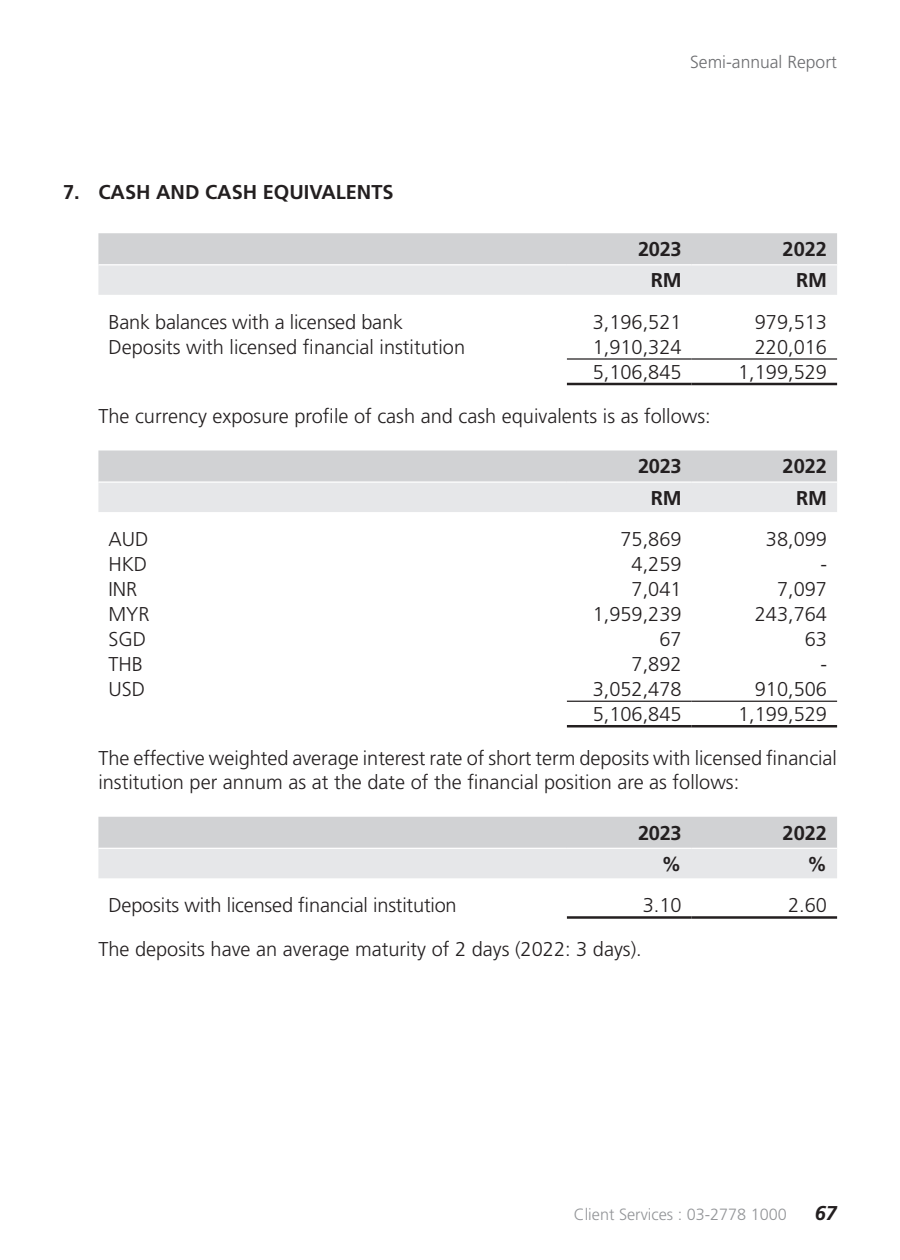
<style>
.page{position:relative;width:900px;height:1260px;background:#fff}
.page>*{position:absolute;margin:0;border:0;box-sizing:border-box;transform-origin:0 0}
.t1{font:300 20px/44px "Frutiger LT Std";color:#231f20}
.t2{font:700 20px "Frutiger LT Std";color:#231f20}
.t3{font:italic 700 20px "Frutiger LT Std";color:#231f20}
.t4{font:300 17.5px "Frutiger LT Std";color:#6c6d70}
.t5{font:300 16.25px "Frutiger LT Std";color:#939598}
</style>
<div class="page">
<svg style="left:98px;top:233px;width:739px;height:62px;background:#dbdcde"></svg>
<hr style="left:98px;top:264px;width:469px;height:1px;background:#fff">
<hr style="left:567px;top:264px;width:125px;height:1px;background:#fff">
<hr style="left:692px;top:264px;width:145px;height:1px;background:#fff">
<hr style="left:567px;top:358px;width:125px;height:2px;background:#231f20">
<hr style="left:692px;top:358px;width:145px;height:2px;background:#231f20">
<hr style="left:567px;top:383px;width:125px;height:2px;background:#231f20">
<hr style="left:692px;top:383px;width:145px;height:2px;background:#231f20">
<svg style="left:98px;top:451px;width:739px;height:61px;background:#dbdcde"></svg>
<hr style="left:98px;top:481px;width:469px;height:2px;background:#fff">
<hr style="left:567px;top:481px;width:125px;height:2px;background:#fff">
<hr style="left:692px;top:481px;width:145px;height:2px;background:#fff">
<hr style="left:567px;top:725px;width:125px;height:2px;background:#231f20">
<hr style="left:692px;top:725px;width:145px;height:2px;background:#231f20">
<hr style="left:567px;top:701px;width:125px;height:1px;background:#231f20">
<hr style="left:692px;top:701px;width:145px;height:1px;background:#231f20">
<svg style="left:98px;top:817px;width:739px;height:61px;background:#dbdcde"></svg>
<hr style="left:98px;top:848px;width:469px;height:1px;background:#fff">
<hr style="left:567px;top:848px;width:125px;height:1px;background:#fff">
<hr style="left:692px;top:848px;width:145px;height:1px;background:#fff">
<hr style="left:567px;top:916px;width:125px;height:3px;background:#231f20">
<hr style="left:692px;top:916px;width:145px;height:3px;background:#231f20">
<p class="t2" style="left:63px;top:181px;width:332px">7. CASH AND CASH EQUIVALENTS</p>
<p class="t4" style="left:690px;top:52px;width:148px">Semi-annual Report</p>
<p class="t2" style="left:638px;top:238px;width:45px">2023</p>
<p class="t2" style="left:783px;top:238px;width:46px">2022</p>
<p class="t2" style="left:651px;top:269px;width:32px">RM</p>
<p class="t2" style="left:796px;top:269px;width:32px">RM</p>
<p class="t1" style="left:108px;top:300px;width:296px">Bank balances with a licensed bank</p>
<p class="t1" style="left:593px;top:300px;width:90px">3,196,521</p>
<p class="t1" style="left:755px;top:300px;width:74px">979,513</p>
<p class="t1" style="left:108px;top:325px;width:358px">Deposits with licensed financial institution</p>
<p class="t1" style="left:593px;top:325px;width:90px">1,910,324</p>
<p class="t1" style="left:755px;top:325px;width:74px">220,016</p>
<p class="t1" style="left:593px;top:350px;width:90px">5,106,845</p>
<p class="t1" style="left:738px;top:350px;width:90px">1,199,529</p>
<p class="t1" style="left:98px;top:394px;width:614px">The currency exposure profile of cash and cash equivalents is as follows:</p>
<p class="t2" style="left:638px;top:455px;width:45px">2023</p>
<p class="t2" style="left:783px;top:455px;width:46px">2022</p>
<p class="t2" style="left:651px;top:486px;width:32px">RM</p>
<p class="t2" style="left:796px;top:486px;width:32px">RM</p>
<p class="t1" style="left:108px;top:518px;width:42px">AUD</p>
<p class="t1" style="left:620px;top:518px;width:63px">75,869</p>
<p class="t1" style="left:766px;top:518px;width:63px">38,099</p>
<p class="t1" style="left:108px;top:543px;width:40px">HKD</p>
<p class="t1" style="left:632px;top:543px;width:52px">4,259</p>
<p class="t1" style="left:820px;top:543px;width:8px">-</p>
<p class="t1" style="left:108px;top:568px;width:30px">INR</p>
<p class="t1" style="left:632px;top:568px;width:52px">7,041</p>
<p class="t1" style="left:777px;top:568px;width:52px">7,097</p>
<p class="t1" style="left:108px;top:593px;width:43px">MYR</p>
<p class="t1" style="left:593px;top:593px;width:90px">1,959,239</p>
<p class="t1" style="left:755px;top:593px;width:74px">243,764</p>
<p class="t1" style="left:108px;top:618px;width:39px">SGD</p>
<p class="t1" style="left:659px;top:618px;width:24px">67</p>
<p class="t1" style="left:805px;top:618px;width:24px">63</p>
<p class="t1" style="left:108px;top:643px;width:36px">THB</p>
<p class="t1" style="left:632px;top:643px;width:52px">7,892</p>
<p class="t1" style="left:820px;top:643px;width:8px">-</p>
<p class="t1" style="left:108px;top:668px;width:38px">USD</p>
<p class="t1" style="left:593px;top:668px;width:90px">3,052,478</p>
<p class="t1" style="left:755px;top:668px;width:74px">910,506</p>
<p class="t1" style="left:593px;top:693px;width:90px">5,106,845</p>
<p class="t1" style="left:98px;top:693px;width:740px;text-indent:640px">1,199,529<br>The effective weighted average interest rate of short term deposits with licensed financial</p>
<p class="t1" style="left:98px;top:761px;width:642px">institution per annum as at the date of the financial position are as follows:</p>
<p class="t2" style="left:638px;top:821px;width:45px">2023</p>
<p class="t2" style="left:783px;top:821px;width:46px">2022</p>
<p class="t2" style="left:662px;top:852px;width:21px">%</p>
<p class="t2" style="left:807px;top:852px;width:21px">%</p>
<p class="t1" style="left:108px;top:884px;width:350px">Deposits with licensed financial institution</p>
<p class="t1" style="left:643px;top:884px;width:40px">3.10</p>
<p class="t1" style="left:788px;top:884px;width:40px">2.60</p>
<p class="t1" style="left:98px;top:928px;width:545px">The deposits have an average maturity of 2 days (2022: 3 days).</p>
<p class="t5" style="left:574px;top:1205px;width:215px">Client Services : 03-2778 1000</p>
<p class="t3" style="left:815px;top:1201px;width:24px">67</p>
</div>
